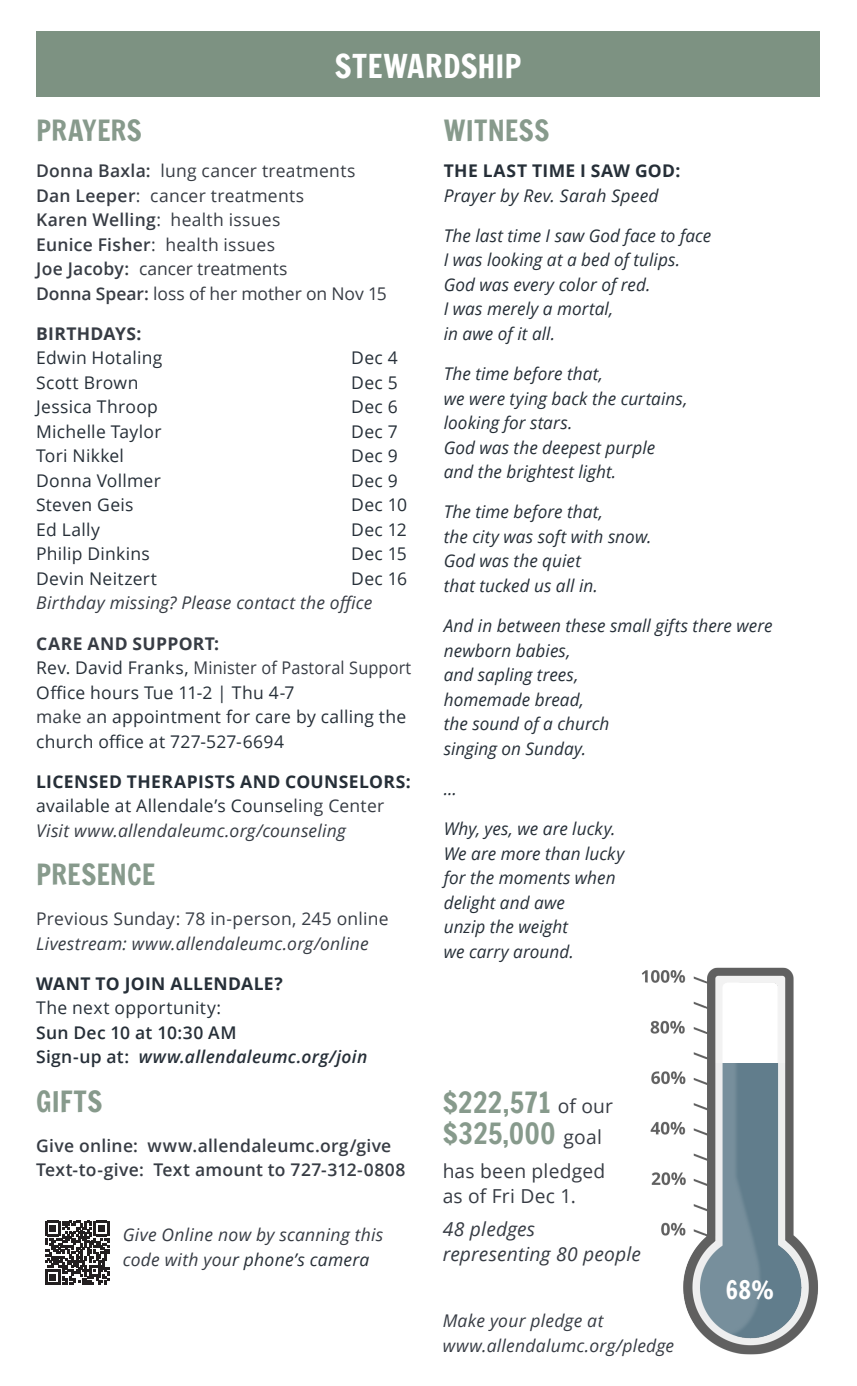
<style>
.page{position:relative;width:857px;height:1386px;background:#fff}
.page>*{position:absolute;margin:0;border:0;box-sizing:border-box;transform-origin:0 0}
.t1{font:31.5px "Francois One";letter-spacing:.005em;color:#fff}
.t2{font:28px/31.5px "Francois One";letter-spacing:.005em;color:#879a8c}
.t3{font:24.5px "Francois One";color:#fff}
.t4{font:italic 19.25px/24.5px "Open Sans";letter-spacing:.01em;color:#373c44}
.t5{font:19.25px/24.5px "Open Sans";letter-spacing:.01em;color:#373c44}
.t6{font:italic 17.5px/24.5px "Open Sans";letter-spacing:.005em;color:#262f38}
.t7{font:17.5px/24.5px "Open Sans";letter-spacing:.015em;color:#262f38}
.t8{font:italic 17.5px/24.5px "Open Sans";letter-spacing:.015em;color:#373c44}
.t9{font:17.5px/24.5px "Open Sans";letter-spacing:.015em;color:#373c44}
.t10{font:600 17.5px/24.5px "Open Sans";letter-spacing:.015em;color:#373c44}
.t11{font:600 17.5px/24.5px "Open Sans";letter-spacing:.015em;color:#262f38}
.t12{font:700 17.5px "Open Sans";letter-spacing:.02em;color:#262f38}
.t13{font:700 17.5px "Open Sans";letter-spacing:.02em;color:#373c44}
.s1{font-weight:600}
.s2{font-weight:700;color:#373c44}
.s3{color:#373c44}
.s4{font-weight:700;font-style:normal;color:#262f38}
.s5{font-style:normal;color:#262f38}
.s6{font-style:normal}
.s7{font-style:italic}
.s8{color:#272f37}
.s9{font-family:"Open Sans";font-size:19.25px;color:#373c44}
</style>
<div class="page">
<div style="left:36px;top:32px;width:784px;height:65px;background:#7d9282"></div>
<svg style="left:45px;top:1221px;width:64px;height:64px"></svg>
<img style="left:642px;top:967px;width:176px;height:388px">
<h1 class="t1" style="left:335px;top:49px;width:188px">STEWARDSHIP</h1>
<h2 class="t2" style="left:36px;top:115px;width:107px">PRAYERS</h2>
<p class="t9" style="left:36px;top:158px;width:352px"><span class="s1">Donna Baxla:</span> lung cancer treatments<br><span class="s1">Dan Leeper</span>: cancer treatments<br><span class="s1">Karen Welling</span>: health issues<br><span class="s1">Eunice Fisher</span>: health issues<br><span class="s1">Joe Jacoby:</span> cancer treatments<br><span class="s1">Donna Spear:</span> loss of her mother on Nov 15</p>
<p class="t13" style="left:36px;top:321px;width:107px">BIRTHDAYS:</p>
<p class="t7" style="left:36px;top:345px;width:128px">Edwin Hotaling</p>
<p class="t7" style="left:351px;top:345px;width:48px">Dec 4</p>
<p class="t7" style="left:36px;top:370px;width:104px">Scott Brown</p>
<p class="t7" style="left:351px;top:370px;width:48px">Dec 5</p>
<p class="t7" style="left:36px;top:394px;width:123px">Jessica Throop</p>
<p class="t7" style="left:351px;top:394px;width:48px">Dec 6</p>
<p class="t7" style="left:36px;top:419px;width:127px">Michelle Taylor</p>
<p class="t7" style="left:351px;top:419px;width:48px">Dec 7</p>
<p class="t7" style="left:36px;top:443px;width:89px">Tori Nikkel</p>
<p class="t7" style="left:351px;top:443px;width:48px">Dec 9</p>
<p class="t7" style="left:36px;top:468px;width:126px">Donna Vollmer</p>
<p class="t7" style="left:351px;top:468px;width:48px">Dec 9</p>
<p class="t7" style="left:36px;top:492px;width:99px">Steven Geis</p>
<p class="t7" style="left:351px;top:492px;width:57px">Dec 10</p>
<p class="t7" style="left:36px;top:517px;width:65px">Ed Lally</p>
<p class="t7" style="left:351px;top:517px;width:57px">Dec 12</p>
<p class="t7" style="left:36px;top:541px;width:115px">Philip Dinkins</p>
<p class="t7" style="left:351px;top:541px;width:57px">Dec 15</p>
<p class="t7" style="left:36px;top:566px;width:122px">Devin Neitzert</p>
<p class="t7" style="left:351px;top:566px;width:57px">Dec 16</p>
<p class="t8" style="left:36px;top:590px;width:338px">Birthday missing? Please contact the office</p>
<p class="t7" style="left:36px;top:631px;width:377px"><span class="s2">CARE AND SUPPORT:<br></span>Rev. David Franks, <span class="s3">Minister of Pastoral Support </span>Office hours Tue 11-2 | Thu 4-7<br><span class="s3">make a</span>n appointment for care by calling the church office at 727-527-6694</p>
<p class="t8" style="left:36px;top:769px;width:376px"><span class="s4">LICENSED THERAPISTS AND COUNSELORS: </span><span class="s5">available at Allendale’s Counse</span><span class="s6">ling Center<br></span>Visit www.allendaleumc.org/counseling</p>
<h2 class="t2" style="left:36px;top:860px;width:121px">PRESENCE</h2>
<p class="t9" style="left:36px;top:906px;width:354px">Previous Sunday: 78 in-person, 245 online</p>
<p class="t8" style="left:36px;top:931px;width:334px">Livestream: www.allendaleumc.org/online</p>
<p class="t12" style="left:36px;top:971px;width:248px">WANT TO JOIN ALLENDALE?</p>
<p class="t7" style="left:36px;top:995px;width:187px">The next opportunity:</p>
<p class="t11" style="left:36px;top:1020px;width:333px">Sun Dec 10 at 10:30 AM<br>Sign-up at: <span class="s7">www.allendaleumc.org/join</span></p>
<h2 class="t2" style="left:36px;top:1086px;width:68px">GIFTS</h2>
<p class="t10" style="left:36px;top:1133px;width:371px">Give online: www.allendaleumc.org/give<br>Text-to-give: Text amount to 727-312-0808</p>
<p class="t8" style="left:123px;top:1222px;width:262px">Give Online now by scanning this code with you<span class="s8">r phone’s camera</span></p>
<h2 class="t2" style="left:444px;top:115px;width:107px">WITNESS</h2>
<p class="t12" style="left:444px;top:158px;width:238px">THE LAST TIME I SAW GOD:</p>
<p class="t6" style="left:444px;top:182px;width:216px">Prayer by Rev. Sarah Speed</p>
<p class="t6" style="left:444px;top:223px;width:269px">The last time I saw God face to face<br>I was looking at a bed of tulips.<br>God was every color of red.<br>I was merely a mortal,<br>in awe of it all.</p>
<p class="t6" style="left:444px;top:361px;width:245px">The time before that,<br>we were tying back the curtains, looking for stars.<br>God was the deepest purple and the brightest light.</p>
<p class="t6" style="left:444px;top:499px;width:209px">The time before that,<br>the city was soft with snow.<br>God was the quiet<br>that tucked us all in.</p>
<p class="t6" style="left:444px;top:613px;width:330px">And in between these small gifts there were newborn babies,<br>and sapling trees,<br>homemade bread,<br>the sound of a church<br>singing on Sunday.</p>
<p class="t6" style="left:444px;top:776px;width:15px">...</p>
<p class="t6" style="left:444px;top:816px;width:182px">Why, yes, we are lucky.<br>We are more than lucky for the moments when delight and awe<br>unzip the weight<br>we carry around.</p>
<h2 class="t2" style="left:443px;top:1088px;width:172px">$222,571 <span class="s9">of our </span>$325,000 <span class="s9">goal</span></h2>
<p class="t5" style="left:443px;top:1158px;width:164px">has been pledged as of Fri Dec 1.</p>
<p class="t4" style="left:443px;top:1216px;width:200px">48 pledges representing 80 people</p>
<p class="t8" style="left:443px;top:1308px;width:233px">Make your pledge at www.allendalumc.org/pledge</p>
<h3 class="t3" style="left:725px;top:1277px;width:50px">68%</h3>
</div>
